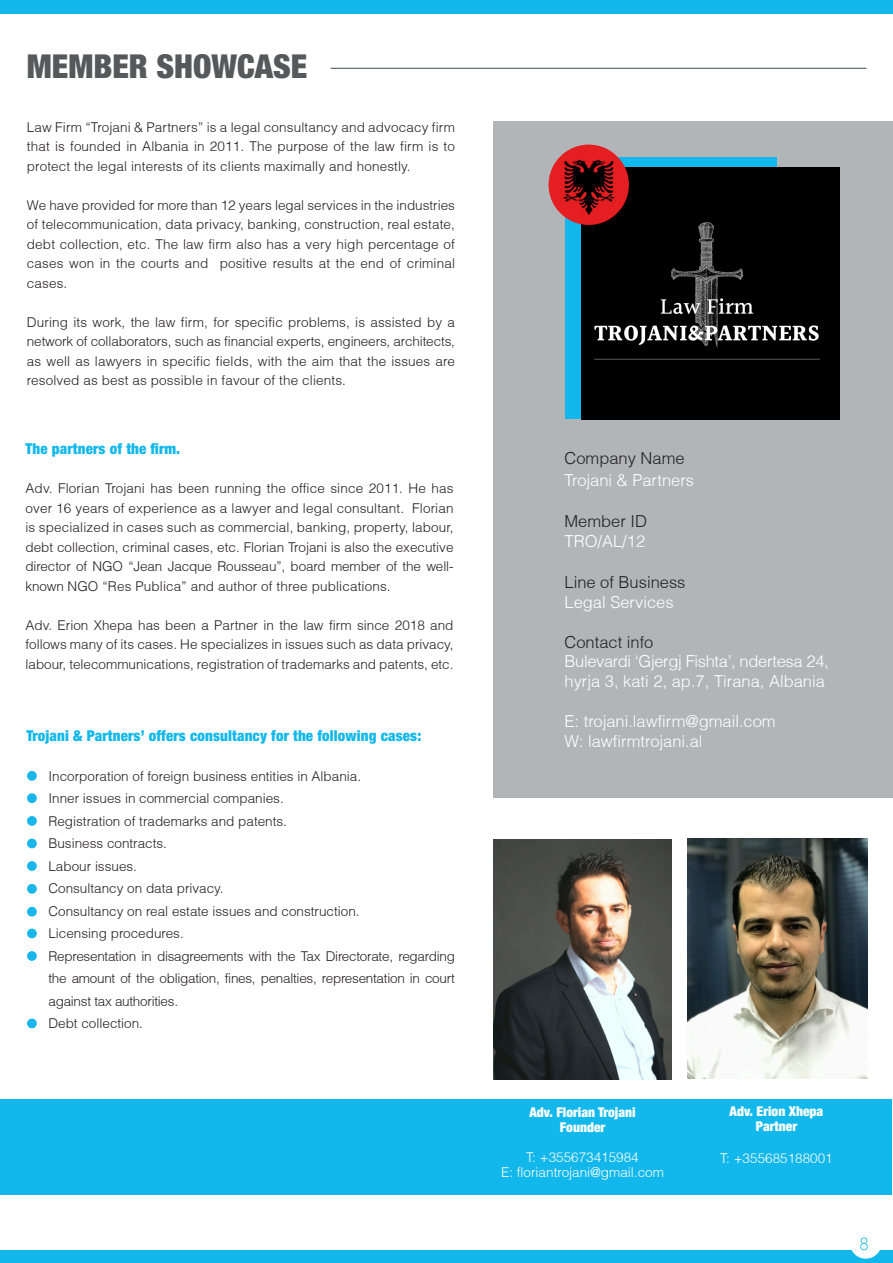
<style>
.page{position:relative;width:893px;height:1263px;background:#fff}
.page>*{position:absolute;margin:0;border:0;box-sizing:border-box;transform-origin:0 0}
.t1{font:900 condensed 33px "Helvetica Neue LT Std";color:#57585a}
.t2{font:300 18px "Yu Gothic UI";color:#12b8ed}
.t3{font:300 16.5px "Helvetica";color:#fff}
.t4{font:300 16.5px/19.8px "Helvetica";letter-spacing:-.02em;color:#fff}
.t5{font:300 16.5px "Helvetica";color:#231f20}
.t6{font:900 condensed 15px "Helvetica Neue LT Std";letter-spacing:.01em;color:#12b8ec}
.t7{font:300 13.5px/19.5px "Helvetica";color:#231f20;text-align:justify}
.t8{font:300 13.5px "Helvetica";color:#fff}
.t9{font:900 condensed 13.5px "Helvetica Neue LT Std";color:#fff}
</style>
<div class="page">
<div style="left:0;top:1250px;width:893px;height:13px;background:#12b8ec"></div>
<div style="left:0;top:0;width:893px;height:14px;background:#12b8ec"></div>
<div style="left:851px;top:1228px;width:30px;height:30px;background:#fff;border-radius:50%"></div>
<div style="left:850px;top:1227px;width:32px;height:31px;border:2px solid #fff;border-radius:50%"></div>
<div style="left:0;top:1099px;width:892px;height:96px;background:#12b8ec"></div>
<div style="left:27px;top:771px;width:10px;height:10px;background:#1ab6eb;border-radius:50%"></div>
<div style="left:27px;top:793px;width:10px;height:10px;background:#1ab6eb;border-radius:50%"></div>
<div style="left:27px;top:816px;width:10px;height:10px;background:#1ab6eb;border-radius:50%"></div>
<div style="left:27px;top:838px;width:10px;height:10px;background:#1ab6eb;border-radius:50%"></div>
<div style="left:27px;top:861px;width:10px;height:10px;background:#1ab6eb;border-radius:50%"></div>
<div style="left:27px;top:884px;width:10px;height:10px;background:#1ab6eb;border-radius:50%"></div>
<div style="left:27px;top:907px;width:10px;height:9px;background:#1ab6eb;border-radius:50%"></div>
<div style="left:27px;top:928px;width:10px;height:10px;background:#1ab6eb;border-radius:50%"></div>
<div style="left:27px;top:951px;width:10px;height:10px;background:#1ab6eb;border-radius:50%"></div>
<div style="left:27px;top:1018px;width:10px;height:10px;background:#1ab6eb;border-radius:50%"></div>
<div style="left:493px;top:121px;width:399px;height:676px;background:#b1b5b7"></div>
<hr style="left:331px;top:68px;width:535px;height:1px;background:#575c5e">
<div style="left:566px;top:157px;width:211px;height:262px;background:#12b8ec"></div>
<img style="left:581px;top:168px;width:258px;height:252px">
<img style="left:549px;top:145px;width:80px;height:80px;border-radius:40px">
<img style="left:493px;top:840px;width:179px;height:239px">
<img style="left:687px;top:839px;width:180px;height:239px">
<p class="t1" style="left:27px;top:46px;width:282px">MEMBER SHOWCASE</p>
<p class="t7" style="left:27px;top:117px;width:430px">Law Firm “Trojani &amp; Partners” is a legal consultancy and advocacy firm that is founded in Albania in 2011. The purpose of the law firm is to protect the legal interests of its clients maximally and honestly.</p>
<p class="t7" style="left:27px;top:195px;width:430px">We have provided for more than 12 years legal services in the industries of telecommunication, data privacy, banking, construction, real estate, debt collection, etc. The law firm also has a very high percentage of cases won in the courts and positive results at the end of criminal cases.</p>
<p class="t7" style="left:27px;top:312px;width:430px">During its work, the law firm, for specific problems, is assisted by a network of collaborators, such as financial experts, engineers, architects, as well as lawyers in specific fields, with the aim that the issues are resolved as best as possible in favour of the clients.</p>
<p class="t6" style="left:26px;top:439px;width:156px">The partners of the firm.</p>
<p class="t7" style="left:26px;top:478px;width:430px">Adv. Florian Trojani has been running the office since 2011. He has over 16 years of experience as a lawyer and legal consultant. Florian is specialized in cases such as commercial, banking, property, labour, debt collection, criminal cases, etc. Florian Trojani is also the executive director of NGO “Jean Jacque Rousseau”, board member of the well&shy;known NGO “Res Publica” and author of three publications.</p>
<p class="t7" style="left:26px;top:615px;width:430px">Adv. Erion Xhepa has been a Partner in the law firm since 2018 and follows many of its cases. He specializes in issues such as data privacy, labour, telecommunications, registration of trademarks and patents, etc.</p>
<p class="t6" style="left:27px;top:726px;width:396px">Trojani &amp; Partners’ offers consultancy for the following cases:</p>
<p class="t7" style="left:48px;top:766px;width:314px">Incorporation of foreign business entities in Albania.</p>
<p class="t7" style="left:48px;top:788px;width:237px">Inner issues in commercial companies.</p>
<p class="t7" style="left:48px;top:811px;width:240px">Registration of trademarks and patents.</p>
<p class="t7" style="left:48px;top:833px;width:120px">Business contracts.</p>
<p class="t7" style="left:48px;top:856px;width:90px">Labour issues.</p>
<p class="t7" style="left:48px;top:878px;width:177px">Consultancy on data privacy.</p>
<p class="t7" style="left:48px;top:901px;width:313px">Consultancy on real estate issues and construction.</p>
<p class="t7" style="left:48px;top:923px;width:137px">Licensing procedures.</p>
<p class="t7" style="left:48px;top:944px;width:408px;line-height:22.5px">Representation in disagreements with the Tax Directorate, regarding the amount of the obligation, fines, penalties, representation in court against tax authorities.</p>
<p class="t7" style="left:48px;top:1013px;width:96px">Debt collection.</p>
<p class="t5" style="left:564px;top:448px;width:122px">Company Name</p>
<p class="t3" style="left:564px;top:469px;width:131px">Trojani &amp; Partners</p>
<p class="t5" style="left:564px;top:511px;width:84px">Member ID</p>
<p class="t3" style="left:564px;top:531px;width:82px">TRO/AL/12</p>
<p class="t5" style="left:564px;top:572px;width:123px">Line of Business</p>
<p class="t3" style="left:564px;top:592px;width:111px">Legal Services</p>
<p class="t5" style="left:564px;top:631px;width:90px">Contact info</p>
<p class="t4" style="left:564px;top:651px;width:266px">Bulevardi ‘Gjergj Fishta’, ndertesa 24, hyrja 3, kati 2, ap.7, Tirana, Albania</p>
<p class="t3" style="left:564px;top:711px;width:213px">E: trojani.lawfirm@gmail.com</p>
<p class="t3" style="left:564px;top:730px;width:140px">W: lawfirmtrojani.al</p>
<p class="t9" style="left:529px;top:1104px;width:108px">Adv. Florian Trojani</p>
<p class="t9" style="left:560px;top:1119px;width:47px">Founder</p>
<p class="t8" style="left:526px;top:1149px;width:114px">T: +355673415984</p>
<p class="t8" style="left:501px;top:1164px;width:164px">E: floriantrojani@gmail.com</p>
<p class="t9" style="left:729px;top:1103px;width:95px">Adv. Erion Xhepa</p>
<p class="t9" style="left:756px;top:1118px;width:43px">Partner</p>
<p class="t8" style="left:720px;top:1149px;width:114px">T: +355685188001</p>
<h2 class="t2" style="left:859px;top:1226px;width:11px">8</h2>
</div>
